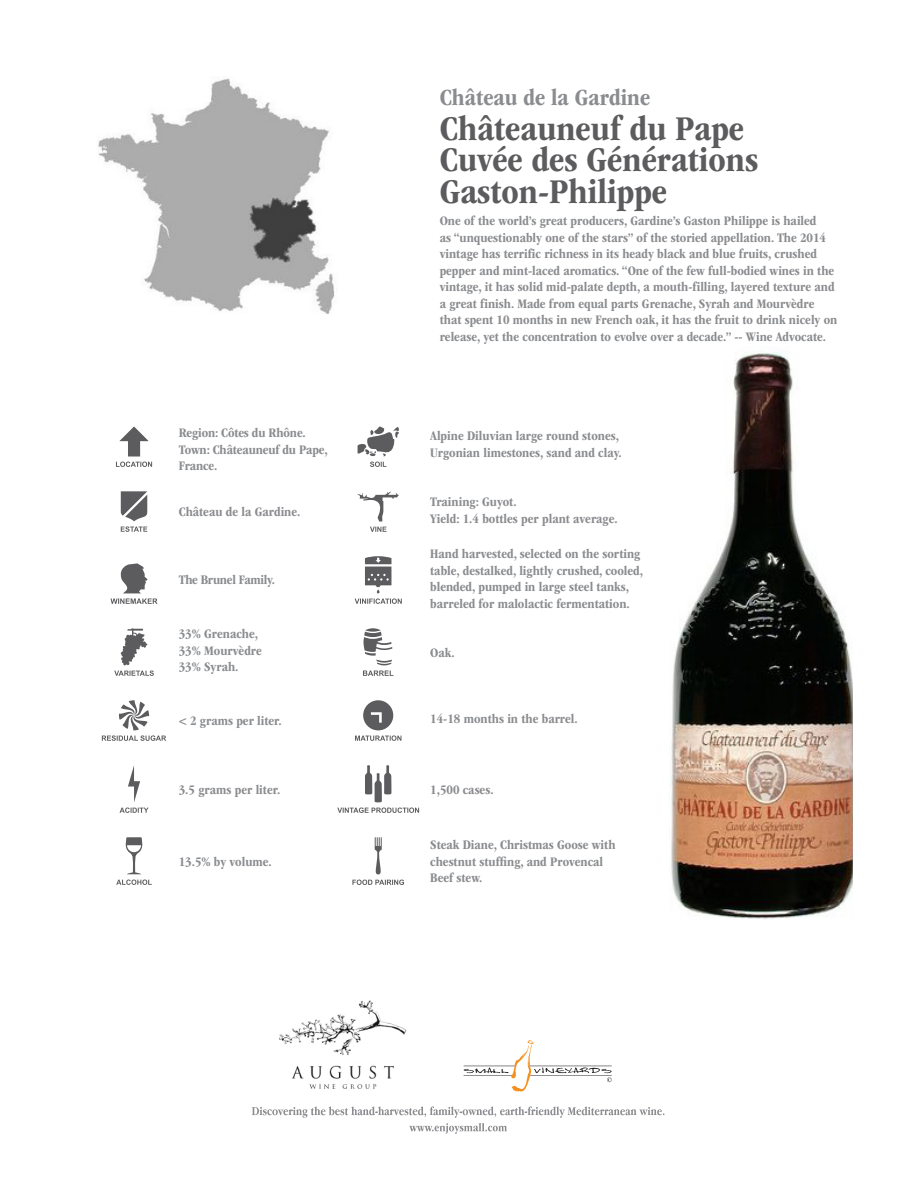
<style>
.page{position:relative;width:918px;height:1188px;background:#fff}
.page>*{position:absolute;margin:0;border:0;box-sizing:border-box;transform-origin:0 0}
.t1{font:700 condensed 36px/31.5px "ITC Garamond Std";color:#5c5c5f}
.t2{font:700 condensed 24px "ITC Garamond Std";color:#8a8c8f}
.t3{font:700 condensed 13.5px/16.5px "ITC Garamond Std";color:#8a8c8f}
.t4{font:700 condensed 13.5px "ITC Garamond Std";letter-spacing:-.02em;color:#8a8c8f}
</style>
<div class="page">
<svg style="left:363px;top:628px;width:30px;height:48px"></svg>
<svg style="left:114px;top:628px;width:40px;height:48px"></svg>
<svg style="left:358px;top:426px;width:41px;height:41px"></svg>
<svg style="left:116px;top:426px;width:36px;height:41px"></svg>
<svg style="left:355px;top:556px;width:47px;height:48px"></svg>
<svg style="left:111px;top:563px;width:47px;height:41px"></svg>
<svg style="left:102px;top:700px;width:64px;height:41px"></svg>
<svg style="left:357px;top:491px;width:42px;height:41px"></svg>
<svg style="left:121px;top:491px;width:26px;height:41px"></svg>
<svg style="left:352px;top:837px;width:52px;height:48px"></svg>
<svg style="left:120px;top:766px;width:29px;height:47px"></svg>
<svg style="left:355px;top:700px;width:46px;height:41px"></svg>
<svg style="left:116px;top:880px;width:36px;height:5px"></svg>
<svg style="left:125px;top:837px;width:18px;height:37px"></svg>
<svg style="left:337px;top:765px;width:82px;height:48px"></svg>
<svg style="left:464px;top:1040px;width:148px;height:51px"></svg>
<svg style="left:252px;top:1106px;width:412px;height:28px"></svg>
<img style="left:279px;top:1000px;width:128px;height:89px">
<img style="left:98px;top:78px;width:237px;height:235px">
<img style="left:669px;top:351px;width:183px;height:568px">
<p class="t3" style="left:179px;top:425px;width:129px">Region: Côtes du Rhône.</p>
<p class="t3" style="left:179px;top:441px;width:150px">Town: Châteauneuf du Pape,</p>
<p class="t3" style="left:179px;top:458px;width:40px">France.</p>
<p class="t3" style="left:179px;top:503px;width:123px">Château de la Gardine.</p>
<p class="t4" style="left:179px;top:572px;width:98px">The Brunel Family.</p>
<p class="t3" style="left:179px;top:626px;width:81px">33% Grenache,</p>
<p class="t3" style="left:179px;top:642px;width:85px">33% Mourvèdre</p>
<p class="t3" style="left:179px;top:659px;width:61px">33% Syrah.</p>
<p class="t3" style="left:179px;top:713px;width:105px">&lt; 2 grams per liter.</p>
<p class="t3" style="left:179px;top:782px;width:103px">3.5 grams per liter.</p>
<p class="t3" style="left:179px;top:853px;width:95px">13.5% by volume.</p>
<p class="t2" style="left:440px;top:84px;width:212px">Château de la Gardine</p>
<p class="t1" style="left:440px;top:113px;width:306px">Châteauneuf du Pape</p>
<p class="t1" style="left:440px;top:144px;width:320px">Cuvée des Générations<br>Gaston-Philippe</p>
<p class="t3" style="left:440px;top:213px;width:399px">One of the world’s great producers, Gardine’s Gaston Philippe is hailed<br>as “unquestionably one of the stars” of the storied appellation. The 2014 vintage has terrific richness in its heady black and blue fruits, crushed pepper and mint-laced aromatics. “One of the few full-bodied wines in the vintage, it has solid mid-palate depth, a mouth-filling, layered texture and a great finish. Made from equal parts Grenache, Syrah and Mourvèdre that spent 10 months in new French oak, it has the fruit to drink nicely on release, yet the concentration to evolve over a decade.” -- Wine Advocate.</p>
<p class="t3" style="left:430px;top:428px;width:193px">Alpine Diluvian large round stones,<br>Urgonian limestones, sand and clay.</p>
<p class="t3" style="left:430px;top:494px;width:88px">Training: Guyot.</p>
<p class="t3" style="left:430px;top:510px;width:189px">Yield: 1.4 bottles per plant average.</p>
<p class="t3" style="left:430px;top:546px;width:214px">Hand harvested, selected on the sorting table, destalked, lightly crushed, cooled, blended, pumped in large steel tanks,</p>
<p class="t3" style="left:430px;top:595px;width:201px">barreled for malolactic fermentation.</p>
<p class="t3" style="left:430px;top:644px;width:26px">Oak.</p>
<p class="t3" style="left:430px;top:711px;width:149px">14-18 months in the barrel.</p>
<p class="t3" style="left:430px;top:782px;width:65px">1,500 cases.</p>
<p class="t3" style="left:430px;top:837px;width:187px">Steak Diane, Christmas Goose with</p>
<p class="t3" style="left:430px;top:853px;width:174px">chestnut stuffing, and Provencal</p>
<p class="t3" style="left:430px;top:870px;width:54px">Beef stew.</p>
</div>
